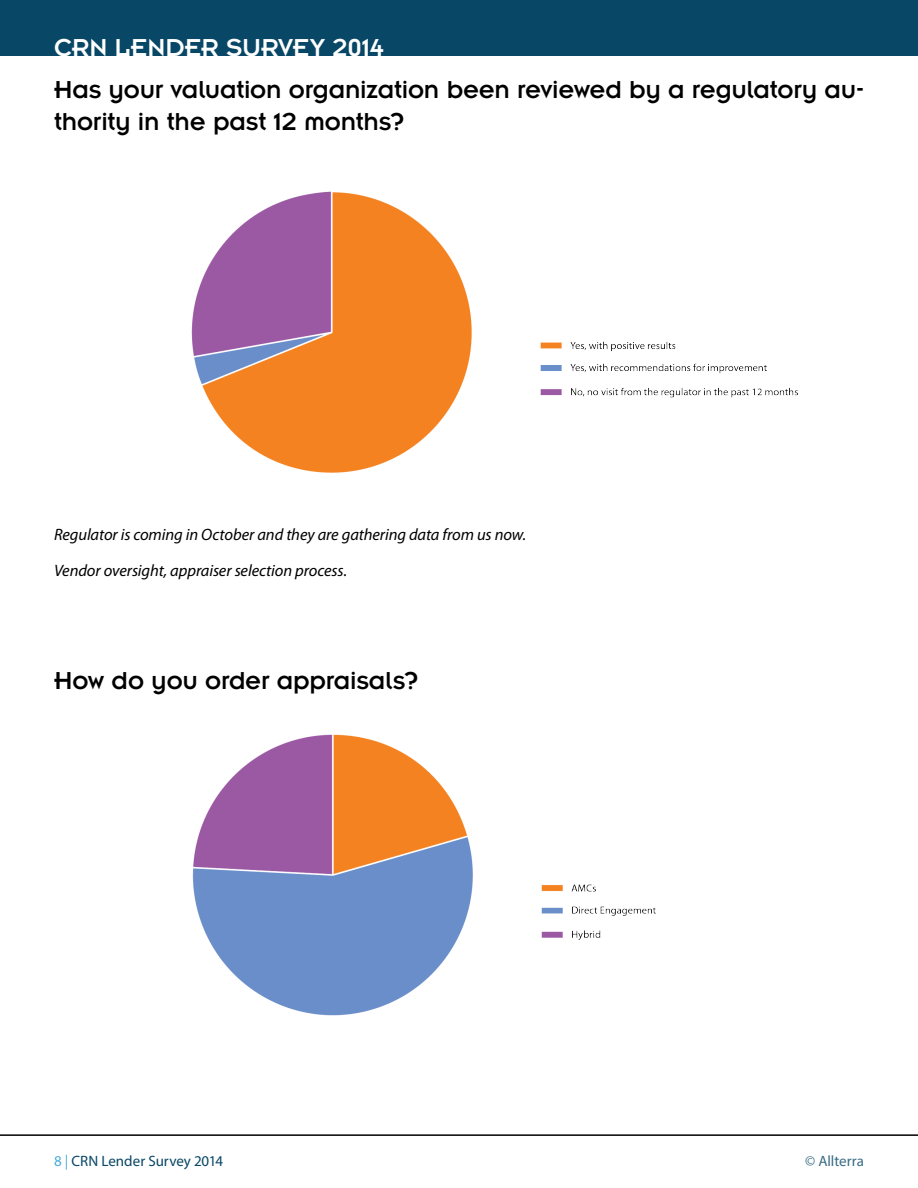
<style>
.page{position:relative;width:918px;height:1188px;background:#fff}
.page>*{position:absolute;margin:0;border:0;box-sizing:border-box;transform-origin:0 0}
.t1{font:27px/32.4px "Insignia LT Std";letter-spacing:-.01em;color:#000}
.t2{font:27px "Insignia LT Std";color:#fff}
.t3{font:italic 16.5px/36px "Myriad Pro";letter-spacing:-.005em;color:#000}
.t4{font:15px "Myriad Pro";letter-spacing:-.005em;color:#084766}
.t5{font:15px "Myriad Pro";color:#396c85}
.s1{color:#45add6}
</style>
<div class="page">
<div style="left:0;top:0;width:918px;height:55px;background:#084766"></div>
<hr style="left:0;top:1134px;width:918px;height:2px;background:#000">
<img style="left:191px;top:191px;width:607px;height:282px">
<img style="left:192px;top:734px;width:464px;height:282px">
<p class="t2" style="left:54px;top:34px;width:331px">CRN LENDER SURVEY 2014</p>
<p class="t1" style="left:54px;top:73px;width:811px">Has your valuation organization been reviewed by a regulatory au&shy;thority in the past 12 months?</p>
<p class="t3" style="left:54px;top:517px;width:474px">Regulator is coming in October and they are gathering data from us now.<br>Vendor oversight, appraiser selection process.</p>
<p class="t1" style="left:54px;top:665px;width:366px">How do you order appraisals?</p>
<p class="t4" style="left:54px;top:1151px;width:171px"><span class="s1">8 |</span> CRN Lender Survey 2014</p>
<p class="t5" style="left:805px;top:1151px;width:60px">© Allterra</p>
</div>
